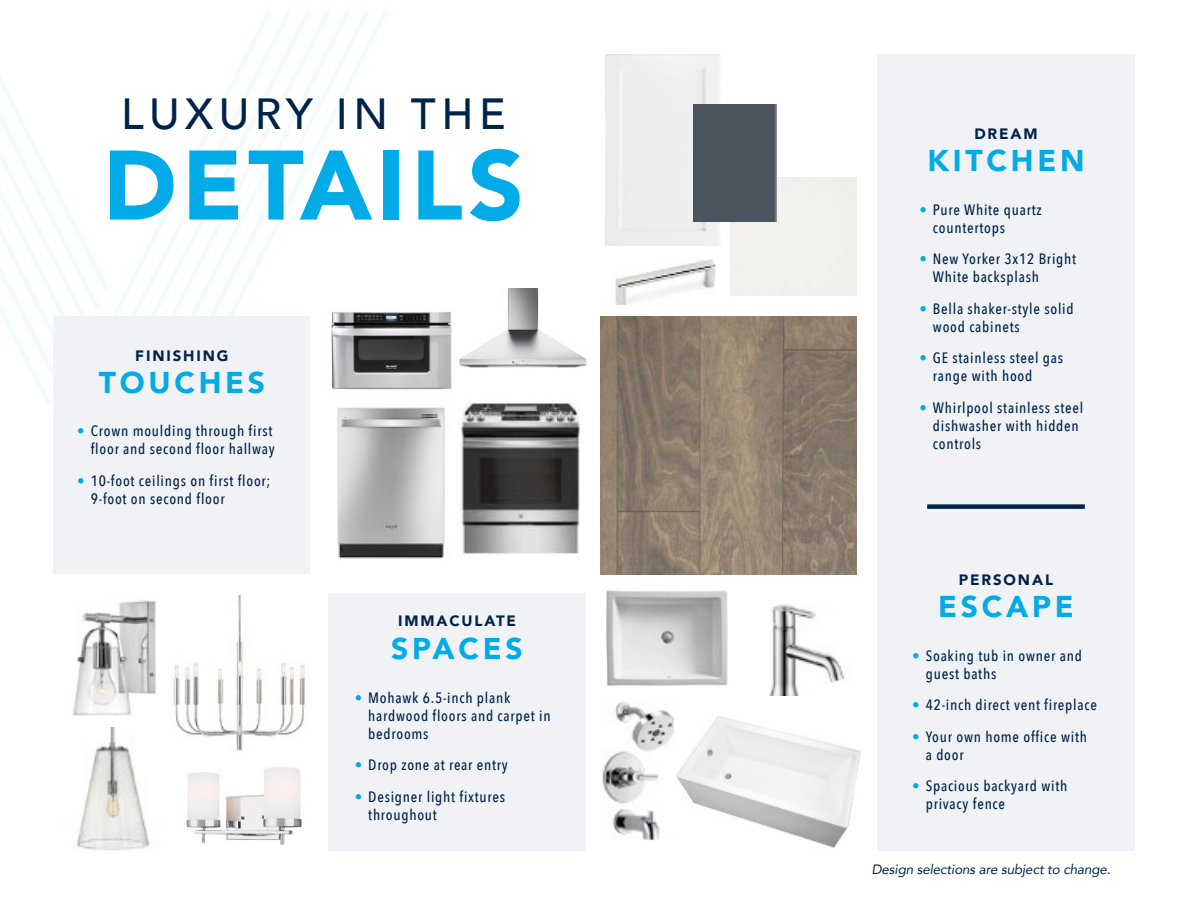
<style>
.page{position:relative;width:1188px;height:918px;background:#fff}
.page>*{position:absolute;margin:0;border:0;box-sizing:border-box;transform-origin:0 0}
.t1{font:900 97.5px "Avenir";letter-spacing:.05em;color:#00abe7}
.t2{font:500 43.5px "Avenir";letter-spacing:.125em;color:#002349}
.t3{font:900 30px "Avenir";letter-spacing:.125em;color:#00abe7}
.t4{font:500 15px/18px "Avenir Next Condensed";letter-spacing:.05em;color:#002349}
.t5{font:900 15px "Avenir";letter-spacing:.125em;color:#002349}
.t6{font:italic 13.5px "Avenir";letter-spacing:-.01em;color:#002349}
.s1{font-weight:200;color:#00abe7}
</style>
<div class="page">
<svg style="left:0;top:76px;width:67px;height:330px"></svg>
<svg style="left:331px;top:10px;width:57px;height:113px"></svg>
<svg style="left:311px;top:10px;width:20px;height:152px"></svg>
<svg style="left:292px;top:10px;width:19px;height:307px"></svg>
<svg style="left:272px;top:10px;width:20px;height:307px"></svg>
<svg style="left:67px;top:10px;width:205px;height:307px"></svg>
<div style="left:328px;top:593px;width:258px;height:257px;background:#f0f2f6"></div>
<div style="left:878px;top:54px;width:257px;height:796px;background:#f0f2f6"></div>
<img style="left:600px;top:317px;width:256px;height:257px">
<img style="left:615px;top:259px;width:101px;height:45px">
<div style="left:693px;top:104px;width:83px;height:118px;background:#4b555f"></div>
<img style="left:77px;top:727px;width:73px;height:124px">
<img style="left:173px;top:596px;width:133px;height:155px">
<img style="left:72px;top:600px;width:84px;height:116px">
<img style="left:186px;top:767px;width:116px;height:79px">
<img style="left:460px;top:288px;width:127px;height:80px">
<img style="left:337px;top:407px;width:108px;height:152px">
<img style="left:331px;top:312px;width:121px;height:78px">
<div style="left:927px;top:504px;width:158px;height:5px;background:#002349"></div>
<div style="left:54px;top:317px;width:256px;height:257px;background:#f0f2f6"></div>
<img style="left:769px;top:604px;width:76px;height:92px">
<img style="left:606px;top:590px;width:122px;height:96px">
<img style="left:602px;top:701px;width:72px;height:140px">
<img style="left:676px;top:716px;width:185px;height:132px">
<img style="left:461px;top:399px;width:118px;height:156px">
<p class="t2" style="left:121px;top:76px;width:386px">LUXURY IN THE</p>
<p class="t1" style="left:103px;top:102px;width:423px">DETAILS</p>
<p class="t5" style="left:135px;top:343px;width:95px">FINISHING</p>
<p class="t3" style="left:99px;top:357px;width:168px">TOUCHES</p>
<p class="t4" style="left:77px;top:422px;width:199px;text-align:right"><span class="s1">•</span> Crown moulding through first floor and second floor hallway</p>
<p class="t4" style="left:91px;top:472px;width:181px;text-indent:-14px"><span class="s1">•</span> 10-foot ceilings on first floor;<br>9-foot on second floor</p>
<p class="t5" style="left:398px;top:608px;width:119px">IMMACULATE</p>
<p class="t3" style="left:391px;top:623px;width:133px">SPACES</p>
<p class="t4" style="left:368px;top:688px;width:184px;text-indent:-14px"><span class="s1">•</span> Mohawk 6.5-inch plank hardwood floors and carpet in bedrooms</p>
<p class="t4" style="left:355px;top:756px;width:155px"><span class="s1">•</span> Drop zone at rear entry</p>
<p class="t4" style="left:368px;top:787px;width:138px;text-indent:-14px"><span class="s1">•</span> Designer light fixtures throughout</p>
<p class="t5" style="left:974px;top:121px;width:65px">DREAM</p>
<p class="t3" style="left:928px;top:135px;width:158px">KITCHEN</p>
<p class="t4" style="left:933px;top:200px;width:110px;text-indent:-14px"><span class="s1">•</span> Pure White quartz countertops</p>
<p class="t4" style="left:933px;top:250px;width:145px;text-indent:-14px"><span class="s1">•</span> New Yorker 3x12 Bright<br>White backsplash</p>
<p class="t4" style="left:933px;top:299px;width:142px;text-indent:-14px"><span class="s1">•</span> Bella shaker-style solid wood cabinets</p>
<p class="t4" style="left:933px;top:349px;width:132px;text-indent:-14px"><span class="s1">•</span> GE stainless steel gas range with hood</p>
<p class="t4" style="left:933px;top:398px;width:152px;text-indent:-14px"><span class="s1">•</span> Whirlpool stainless steel dishwasher with hidden controls</p>
<p class="t5" style="left:959px;top:567px;width:96px">PERSONAL</p>
<p class="t3" style="left:938px;top:581px;width:137px">ESCAPE</p>
<p class="t4" style="left:926px;top:646px;width:158px;text-indent:-14px"><span class="s1">•</span> Soaking tub in owner and guest baths</p>
<p class="t4" style="left:912px;top:696px;width:186px"><span class="s1">•</span> 42-inch direct vent fireplace</p>
<p class="t4" style="left:926px;top:727px;width:163px;text-indent:-14px"><span class="s1">•</span> Your own home office with a door</p>
<p class="t4" style="left:926px;top:777px;width:143px;text-indent:-14px"><span class="s1">•</span> Spacious backyard with privacy fence</p>
<p class="t6" style="left:872px;top:861px;width:240px">Design selections are subject to change.</p>
</div>
